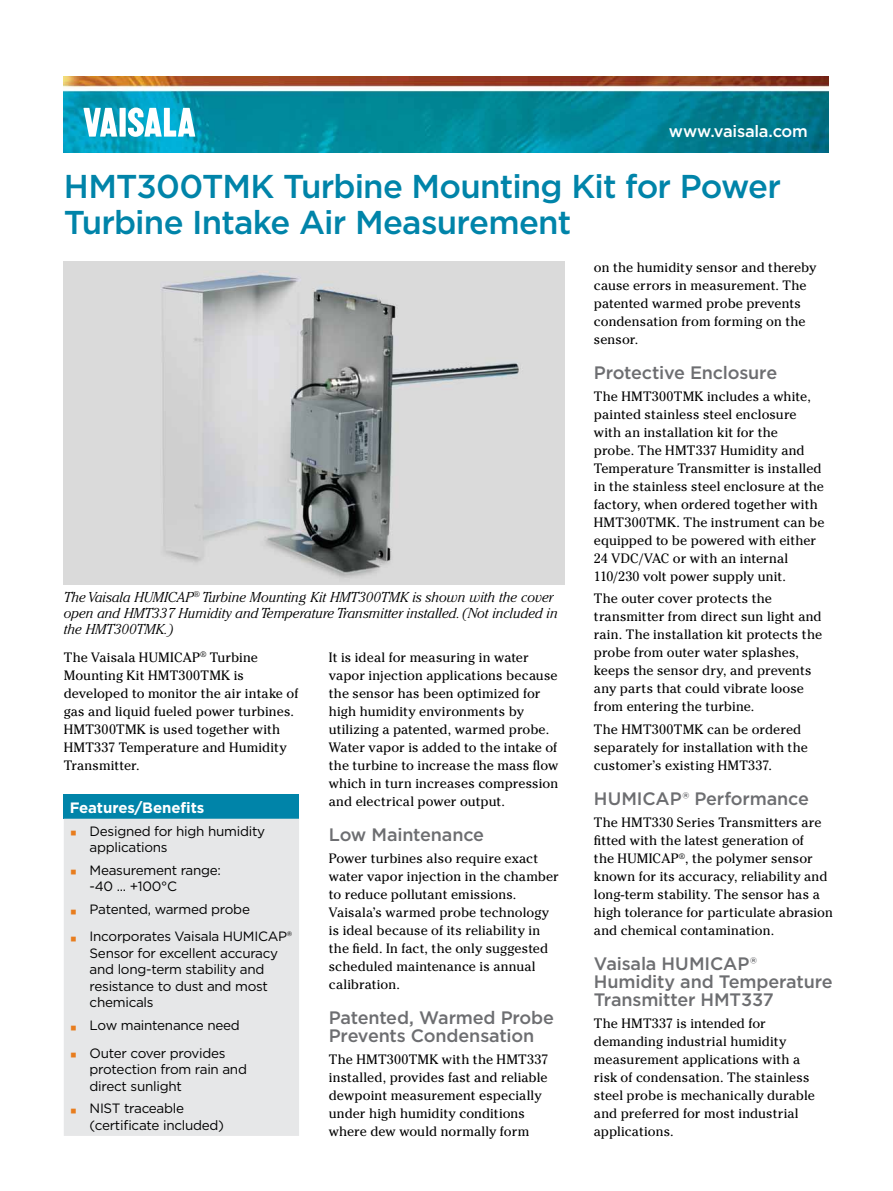
<style>
.page{position:relative;width:893px;height:1191px;background:#fff}
.page>*{position:absolute;margin:0;border:0;box-sizing:border-box;transform-origin:0 0}
.t1{font:500 33px/36px "Gotham";letter-spacing:-.025em;color:#0084a9}
.t2{font:500 18px/18px "Gotham";letter-spacing:-.01em;color:#6d6e71}
.t3{font:500 16.5px "Gotham";letter-spacing:-.015em;color:#fff}
.t4{font:700 15px "Gotham";letter-spacing:-.01em;color:#fff}
.t5{font:italic 300 14.25px/15.8px "Cheltenham Std";color:#000}
.t6{font:13.5px/18px "Cheltenham Std";letter-spacing:.005em;color:#000}
.t7{font:13.5px/16.5px "Gotham";letter-spacing:-.02em;color:#000}
.s1{font-family:"Arial";font-size:21px;color:#e87d1e}
</style>
<div class="page">
<img style="left:64px;top:77px;width:765px;height:75px">
<svg style="left:83px;top:108px;width:34px;height:29px"></svg>
<div style="left:120px;top:108px;width:6px;height:29px;background:#fff"></div>
<svg style="left:128px;top:107px;width:67px;height:30px"></svg>
<img style="left:64px;top:261px;width:500px;height:323px">
<div style="left:64px;top:794px;width:235px;height:24px;background:#0084a9"></div>
<div style="left:64px;top:818px;width:235px;height:317px;background:#e6e7e8"></div>
<p class="t3" style="left:669px;top:120px;width:141px">www.vaisala.com</p>
<h1 class="t1" style="left:64px;top:167px;width:719px">HMT300TMK Turbine Mounting Kit for Power<br>Turbine Intake Air Measurement</h1>
<p class="t5" style="left:64px;top:589px;width:495px">The Vaisala HUMICAP<sup>®</sup> Turbine Mounting Kit HMT300TMK is shown with the cover open and HMT337 Humidity and Temperature Transmitter installed. (Not included in the HMT300TMK.)</p>
<p class="t6" style="left:329px;top:648px;width:231px">It is ideal for measuring in water vapor injection applications because the sensor has been optimized for high humidity environments by utilizing a patented, warmed probe.<br>Water vapor is added to the intake of the turbine to increase the mass flow which in turn increases compression and electrical power output.</p>
<h2 class="t2" style="left:329px;top:825px;width:157px">Low Maintenance</h2>
<p class="t6" style="left:329px;top:849px;width:232px">Power turbines also require exact water vapor injection in the chamber to reduce pollutant emissions.<br>Vaisala’s warmed probe technology is ideal because of its reliability in the field. In fact, the only suggested scheduled maintenance is annual calibration.</p>
<h2 class="t2" style="left:329px;top:1008px;width:227px">Patented, Warmed Probe<br>Prevents Condensation</h2>
<p class="t6" style="left:329px;top:1050px;width:221px">The HMT300TMK with the HMT337 installed, provides fast and reliable dewpoint measurement especially under high humidity conditions where dew would normally form</p>
<p class="t6" style="left:64px;top:648px;width:236px">The Vaisala HUMICAP<sup>®</sup> Turbine<br>Mounting Kit HMT300TMK is developed to monitor the air intake of gas and liquid fueled power turbines.<br>HMT300TMK is used together with<br>HMT337 Temperature and Humidity<br>Transmitter.</p>
<p class="t4" style="left:70px;top:797px;width:136px">Features/Benefits</p>
<p class="t7" style="left:90px;top:822px;width:177px;text-indent:-20px"><span class="s1">▪</span> Designed for high humidity applications</p>
<p class="t7" style="left:90px;top:861px;width:133px;text-indent:-20px"><span class="s1">▪</span> Measurement range: -40 ... +100°C</p>
<p class="t7" style="left:70px;top:900px;width:182px"><span class="s1">▪</span> Patented, warmed probe</p>
<p class="t7" style="left:90px;top:928px;width:204px;text-indent:-20px"><span class="s1">▪</span> Incorporates Vaisala HUMICAP®<br>Sensor for excellent accuracy and long-term stability and resistance to dust and most chemicals</p>
<p class="t7" style="left:70px;top:1017px;width:171px"><span class="s1">▪</span> Low maintenance need</p>
<p class="t7" style="left:90px;top:1044px;width:159px;text-indent:-20px"><span class="s1">▪</span> Outer cover provides protection from rain and direct sunlight</p>
<p class="t7" style="left:90px;top:1100px;width:136px;text-indent:-20px"><span class="s1">▪</span> NIST traceable (certificate included)</p>
<p class="t6" style="left:594px;top:258px;width:224px">on the humidity sensor and thereby cause errors in measurement. The patented warmed probe prevents condensation from forming on the sensor.</p>
<h2 class="t2" style="left:594px;top:363px;width:185px">Protective Enclosure</h2>
<p class="t6" style="left:594px;top:387px;width:232px">The HMT300TMK includes a white, painted stainless steel enclosure with an installation kit for the<br>probe. The HMT337 Humidity and Temperature Transmitter is installed in the stainless steel enclosure at the factory, when ordered together with HMT300TMK. The instrument can be equipped to be powered with either 24 VDC/VAC or with an internal 110/230 volt power supply unit.</p>
<p class="t6" style="left:594px;top:590px;width:230px">The outer cover protects the transmitter from direct sun light and rain. The installation kit protects the probe from outer water splashes, keeps the sensor dry, and prevents any parts that could vibrate loose from entering the turbine.</p>
<p class="t6" style="left:594px;top:720px;width:215px">The HMT300TMK can be ordered separately for installation with the customer’s existing HMT337.</p>
<h2 class="t2" style="left:594px;top:789px;width:216px">HUMICAP® Performance</h2>
<p class="t6" style="left:594px;top:813px;width:241px">The HMT330 Series Transmitters are fitted with the latest generation of<br>the HUMICAP<sup>®</sup>, the polymer sensor known for its accuracy, reliability and long-term stability. The sensor has a high tolerance for particulate abrasion and chemical contamination.</p>
<h2 class="t2" style="left:594px;top:954px;width:240px">Vaisala HUMICAP®<br>Humidity and Temperature<br>Transmitter HMT337</h2>
<p class="t6" style="left:594px;top:1014px;width:222px">The HMT337 is intended for demanding industrial humidity measurement applications with a risk of condensation. The stainless steel probe is mechanically durable and preferred for most industrial applications.</p>
</div>
